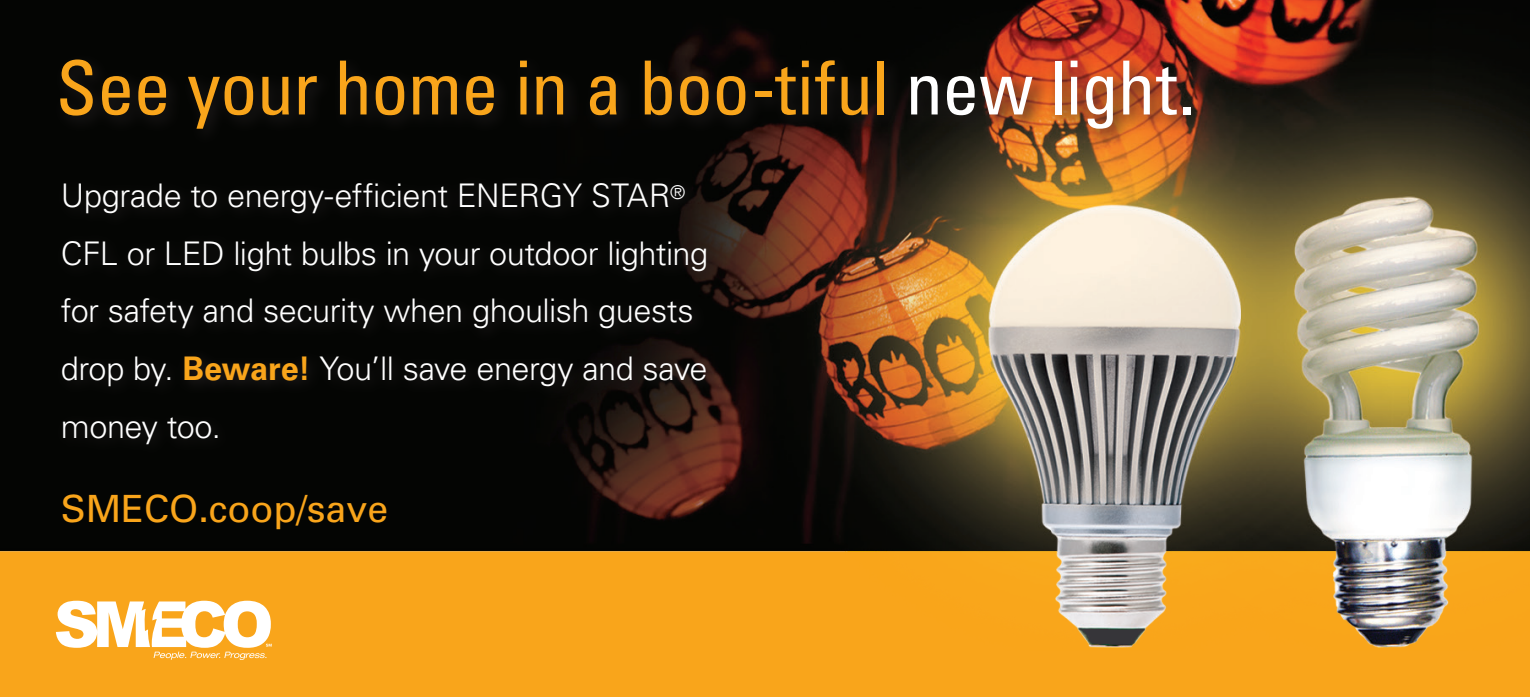
<style>
.page{position:relative;width:1530px;height:697px;background:#fff}
.page>*{position:absolute;margin:0;border:0;box-sizing:border-box;transform-origin:0 0}
.t1{font:condensed 74.5px "Univers";letter-spacing:-.005em;color:#f9a51b}
.t2{font:37.5px "Univers";color:#f9a51b}
.t3{font:300 32.5px/57.5px "Univers LT Std";letter-spacing:-.015em;color:#fff}
.s1{color:#fff}
.s2{font-weight:700;color:#f9a51b}
</style>
<div class="page">
<div style="left:0;top:549px;width:1529px;height:147px;background:#f9a51b"></div>
<img style="left:0;top:0;width:1529px;height:648px">
<svg style="left:54px;top:174px;width:668px;height:285px;background:#090806"></svg>
<div style="left:53px;top:52px;width:1155px;height:96px;background:#231f20;opacity:.87"></div>
<svg style="left:56px;top:600px;width:216px;height:59px"></svg>
<p class="t1" style="left:56px;top:41px;width:1141px">See your home in a boo-tiful <span class="s1">new light.</span></p>
<p class="t3" style="left:61px;top:167px;width:649px">Upgrade to energy-efficient ENERGY STAR<sup>® </sup>CFL or LED light bulbs in your outdoor lighting for safety and security when ghoulish guests drop by. <span class="s2">Beware!</span> You’ll save energy and save money too.</p>
<p class="t2" style="left:61px;top:485px;width:329px">SMECO.coop/save</p>
</div>
